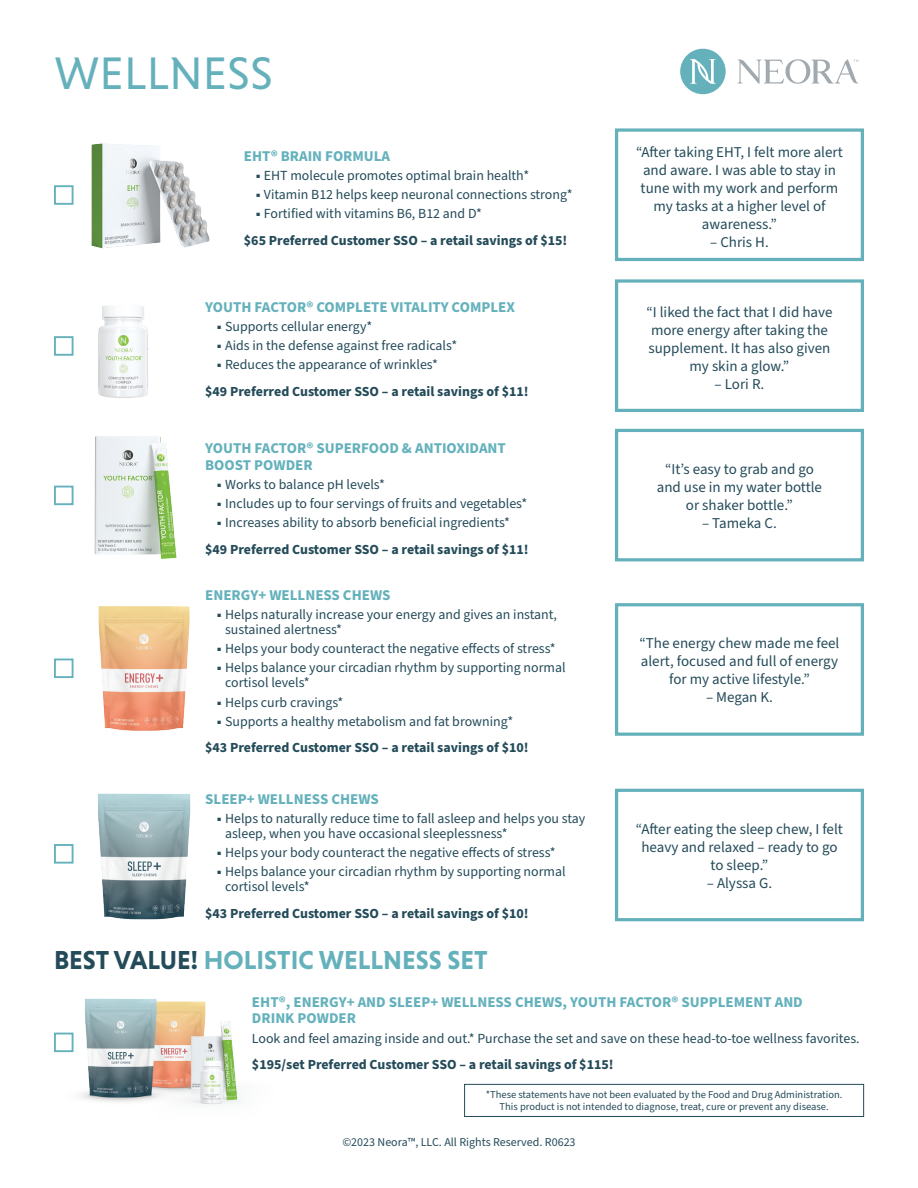
<style>
.page{position:relative;width:918px;height:1188px;background:#fff}
.page>*{position:absolute;margin:0;border:0;box-sizing:border-box;transform-origin:0 0}
.t1{font:46.35px "Niveau Grotesk";letter-spacing:.015em;color:#64b1bc}
.t2{font:700 26.4px "Niveau Grotesk";color:#64b1bc}
.t3{font:15px/18px "Source Sans Pro";color:#244b59;text-align:center}
.t4{font:700 15px/17px "Source Sans Pro";color:#64b1bc}
.t5{font:13.95px/15px "Source Sans Pro";color:#244b59}
.t6{font:700 13.95px "Source Sans Pro";color:#244b59}
.t7{font:12px "Source Sans Pro";color:#244b59}
.t8{font:10.5px/12px "Source Sans Pro";color:#244b59;text-align:center}
.s1{color:#244b59}
</style>
<div class="page">
<div style="left:54px;top:185px;width:20px;height:20px;border:2px solid #64b1bc"></div>
<div style="left:54px;top:336px;width:20px;height:20px;border:2px solid #64b1bc"></div>
<div style="left:54px;top:486px;width:20px;height:19px;border:2px solid #64b1bc"></div>
<div style="left:54px;top:659px;width:20px;height:19px;border:2px solid #64b1bc"></div>
<div style="left:54px;top:844px;width:20px;height:20px;border:2px solid #64b1bc"></div>
<svg style="left:615px;top:128px;width:249px;height:134px"></svg>
<svg style="left:615px;top:279px;width:249px;height:133px"></svg>
<svg style="left:615px;top:428px;width:249px;height:134px"></svg>
<svg style="left:615px;top:603px;width:249px;height:133px"></svg>
<svg style="left:615px;top:788px;width:249px;height:134px"></svg>
<img style="left:91px;top:143px;width:119px;height:106px">
<img style="left:98px;top:305px;width:50px;height:93px">
<img style="left:94px;top:436px;width:83px;height:123px">
<img style="left:98px;top:606px;width:92px;height:125px">
<img style="left:97px;top:793px;width:94px;height:127px">
<img style="left:54px;top:998px;width:186px;height:107px">
<div style="left:464px;top:1084px;width:400px;height:33px;background:#fff;border:1px solid #244b59"></div>
<svg style="left:738px;top:59px;width:120px;height:25px"></svg>
<div style="left:680px;top:49px;width:46px;height:45px;background:#64b1bc;border-radius:50%"></div>
<svg style="left:690px;top:59px;width:26px;height:25px"></svg>
<p class="t1" style="left:54px;top:47px;width:220px">WELLNESS</p>
<p class="t4" style="left:244px;top:148px;width:148px">EHT® BRAIN FORMULA</p>
<p class="t5" style="left:256px;top:168px;width:275px">▪ EHT molecule promotes optimal brain health*</p>
<p class="t5" style="left:256px;top:187px;width:318px">▪ Vitamin B12 helps keep neuronal connections strong*</p>
<p class="t5" style="left:256px;top:207px;width:227px">▪ Fortified with vitamins B6, B12 and D*</p>
<p class="t6" style="left:244px;top:231px;width:325px">$65 Preferred Customer SSO – a retail savings of $15!</p>
<p class="t4" style="left:205px;top:298px;width:311px">YOUTH FACTOR® COMPLETE VITALITY COMPLEX</p>
<p class="t5" style="left:217px;top:319px;width:157px">▪ Supports cellular energy*</p>
<p class="t5" style="left:217px;top:338px;width:241px">▪ Aids in the defense against free radicals*</p>
<p class="t5" style="left:217px;top:358px;width:222px">▪ Reduces the appearance of wrinkles*</p>
<p class="t6" style="left:205px;top:382px;width:325px">$49 Preferred Customer SSO – a retail savings of $11!</p>
<p class="t4" style="left:205px;top:440px;width:302px">YOUTH FACTOR® SUPERFOOD &amp; ANTIOXIDANT<br>BOOST POWDER</p>
<p class="t5" style="left:217px;top:477px;width:169px">▪ Works to balance pH levels*</p>
<p class="t5" style="left:217px;top:496px;width:311px">▪ Includes up to four servings of fruits and vegetables*</p>
<p class="t5" style="left:217px;top:516px;width:294px">▪ Increases ability to absorb beneficial ingredients*</p>
<p class="t6" style="left:205px;top:540px;width:325px">$49 Preferred Customer SSO – a retail savings of $11!</p>
<p class="t4" style="left:205px;top:587px;width:187px">ENERGY+ WELLNESS CHEWS</p>
<p class="t5" style="left:225px;top:607px;width:333px;text-indent:-8px">▪ Helps naturally increase your energy and gives an instant, sustained alertness*</p>
<p class="t5" style="left:217px;top:642px;width:340px">▪ Helps your body counteract the negative effects of stress*</p>
<p class="t5" style="left:225px;top:661px;width:342px;text-indent:-8px">▪ Helps balance your circadian rhythm by supporting normal cortisol levels*</p>
<p class="t5" style="left:217px;top:695px;width:128px">▪ Helps curb cravings*</p>
<p class="t5" style="left:217px;top:714px;width:297px">▪ Supports a healthy metabolism and fat browning*</p>
<p class="t6" style="left:205px;top:738px;width:325px">$43 Preferred Customer SSO – a retail savings of $10!</p>
<p class="t4" style="left:205px;top:791px;width:175px">SLEEP+ WELLNESS CHEWS</p>
<p class="t5" style="left:225px;top:811px;width:362px;text-indent:-8px">▪ Helps to naturally reduce time to fall asleep and helps you stay asleep, when you have occasional sleeplessness*</p>
<p class="t5" style="left:217px;top:845px;width:340px">▪ Helps your body counteract the negative effects of stress*</p>
<p class="t5" style="left:225px;top:865px;width:342px;text-indent:-8px">▪ Helps balance your circadian rhythm by supporting normal cortisol levels*</p>
<p class="t6" style="left:205px;top:904px;width:325px">$43 Preferred Customer SSO – a retail savings of $10!</p>
<p class="t2" style="left:54px;top:945px;width:435px"><span class="s1">BEST VALUE!</span> HOLISTIC WELLNESS SET</p>
<p class="t3" style="left:636px;top:144px;width:208px">“After taking EHT, I felt more alert and aware. I was able to stay in tune with my work and perform my tasks at a higher level of awareness.”</p>
<p class="t3" style="left:710px;top:234px;width:60px">– Chris H.</p>
<p class="t3" style="left:646px;top:304px;width:187px">“I liked the fact that I did have more energy after taking the supplement. It has also given my skin a glow.”</p>
<p class="t3" style="left:715px;top:376px;width:51px">– Lori R.</p>
<p class="t3" style="left:657px;top:460px;width:167px">“It’s easy to grab and go and use in my water bottle or shaker bottle.”</p>
<p class="t3" style="left:702px;top:514px;width:76px">– Tameka C.</p>
<p class="t3" style="left:640px;top:635px;width:201px">“The energy chew made me feel alert, focused and full of energy for my active lifestyle.”</p>
<p class="t3" style="left:706px;top:689px;width:68px">– Megan K.</p>
<p class="t3" style="left:636px;top:820px;width:209px">“After eating the sleep chew, I felt heavy and relaxed – ready to go to sleep.”</p>
<p class="t3" style="left:707px;top:874px;width:67px">– Alyssa G.</p>
<p class="t4" style="left:252px;top:993px;width:552px">EHT®, ENERGY+ AND SLEEP+ WELLNESS CHEWS, YOUTH FACTOR® SUPPLEMENT AND<br>DRINK POWDER</p>
<p class="t5" style="left:252px;top:1031px;width:609px">Look and feel amazing inside and out.* Purchase the set and save on these head-to-toe wellness favorites.</p>
<p class="t6" style="left:252px;top:1055px;width:363px">$195/set Preferred Customer SSO – a retail savings of $115!</p>
<p class="t8" style="left:486px;top:1089px;width:358px">*These statements have not been evaluated by the Food and Drug Administration.<br>This product is not intended to diagnose, treat, cure or prevent any disease.</p>
<p class="t7" style="left:342px;top:1134px;width:235px">©2023 Neora™, LLC. All Rights Reserved. R0623</p>
</div>
